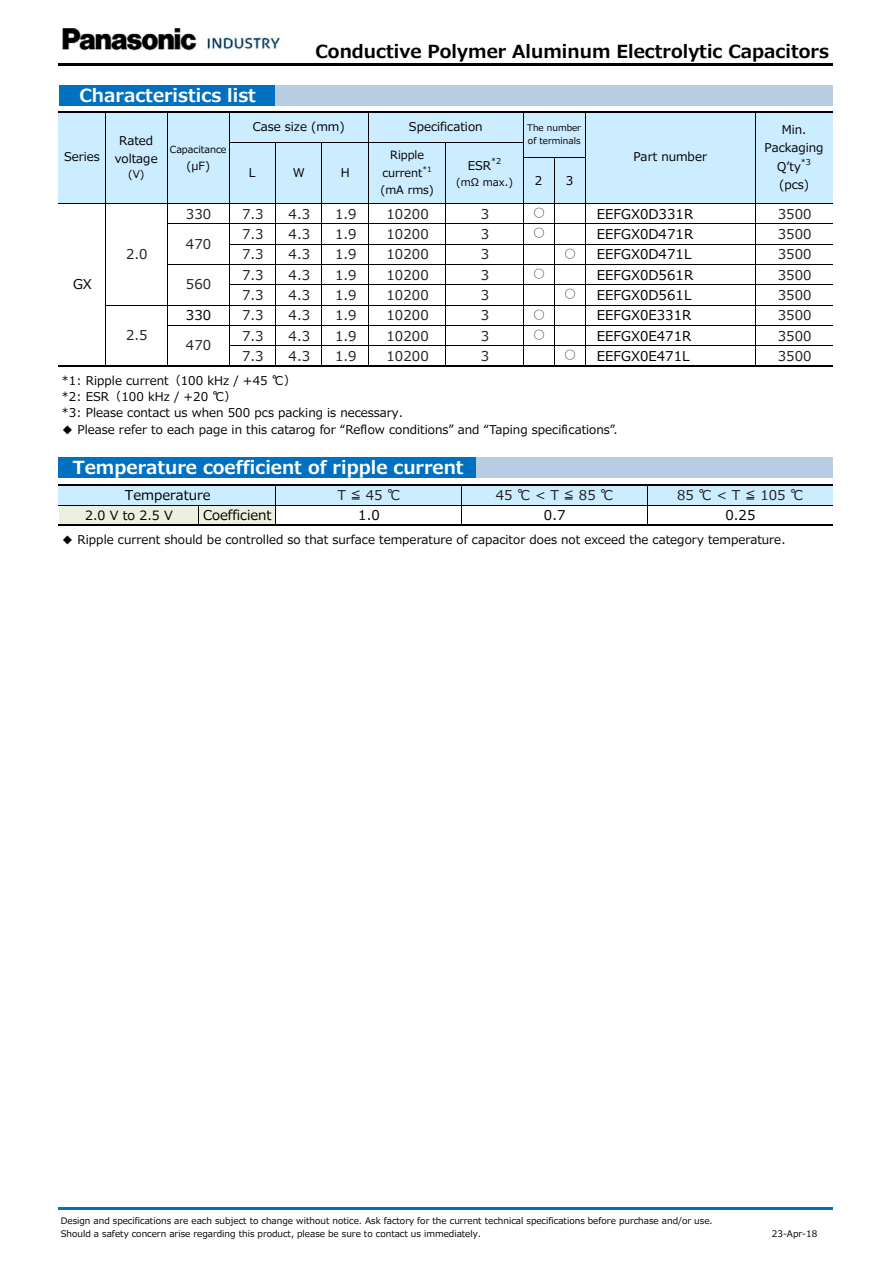
<style>
.page{position:relative;width:893px;height:1263px;background:#fff}
.page>*{position:absolute;margin:0;border:0;box-sizing:border-box;transform-origin:0 0}
.t1{font:700 18px "Meiryo UI";color:#fff}
.t2{font:700 18px "Meiryo UI";color:#000}
.t3{font:13.5px "Meiryo UI";letter-spacing:.005em;color:#231f20}
.t4{font:13.5px "Meiryo UI";color:#000}
.t5{font:12.75px "Meiryo UI";color:#000}
.t6{font:12px/17.4px "Meiryo UI";color:#000;text-align:center}
.t7{font:12px "Meiryo UI";color:#231f20}
.t8{font:11.4px/18.1px "Meiryo UI";color:#000;text-align:right}
.t9{font:10.5px "Meiryo UI";color:#000}
.t10{font:9.75px "Meiryo UI";letter-spacing:-.005em;color:#000}
.t11{font:9px/13.5px "Meiryo UI";color:#000}
.t12{font:8.1px "Meiryo UI";color:#000}
.t13{font:7.5px "Meiryo UI";color:#000}
</style>
<div class="page">
<div style="left:59px;top:85px;width:217px;height:21px;background:#0070c0"></div>
<div style="left:275px;top:85px;width:558px;height:21px;background:#b8cce4"></div>
<div style="left:59px;top:112px;width:774px;height:92px;background:#ccecff"></div>
<div style="left:59px;top:457px;width:418px;height:21px;background:#0070c0"></div>
<div style="left:477px;top:457px;width:356px;height:21px;background:#b8cce4"></div>
<div style="left:59px;top:485px;width:774px;height:20px;background:#ccecff"></div>
<div style="left:59px;top:505px;width:217px;height:21px;background:#ebf1de"></div>
<hr style="left:275px;top:142px;width:1px;height:223px;background:#000">
<hr style="left:105px;top:112px;width:1px;height:253px;background:#000">
<hr style="left:167px;top:112px;width:1px;height:253px;background:#000">
<hr style="left:229px;top:112px;width:1px;height:253px;background:#000">
<hr style="left:368px;top:112px;width:1px;height:253px;background:#000">
<hr style="left:523px;top:112px;width:1px;height:253px;background:#000">
<hr style="left:585px;top:112px;width:1px;height:253px;background:#000">
<hr style="left:755px;top:112px;width:1px;height:253px;background:#000">
<hr style="left:275px;top:485px;width:1px;height:40px;background:#000">
<hr style="left:322px;top:142px;width:1px;height:223px;background:#000">
<hr style="left:446px;top:142px;width:1px;height:223px;background:#000">
<hr style="left:554px;top:158px;width:1px;height:207px;background:#000">
<hr style="left:461px;top:485px;width:1px;height:40px;background:#000">
<hr style="left:647px;top:485px;width:1px;height:40px;background:#000">
<svg style="left:198px;top:506px;width:1px;height:19px"></svg>
<hr style="left:59px;top:63px;width:774px;height:3px;background:#000">
<hr style="left:59px;top:111px;width:774px;height:1px;background:#000">
<hr style="left:229px;top:142px;width:294px;height:1px;background:#000">
<hr style="left:523px;top:158px;width:62px;height:1px;background:#000">
<hr style="left:59px;top:203px;width:774px;height:1px;background:#000">
<hr style="left:167px;top:224px;width:666px;height:1px;background:#000">
<hr style="left:229px;top:244px;width:604px;height:1px;background:#000">
<hr style="left:167px;top:264px;width:666px;height:1px;background:#000">
<hr style="left:229px;top:285px;width:604px;height:1px;background:#000">
<hr style="left:105px;top:305px;width:728px;height:1px;background:#000">
<hr style="left:167px;top:325px;width:666px;height:1px;background:#000">
<hr style="left:229px;top:346px;width:604px;height:1px;background:#000">
<hr style="left:59px;top:365px;width:774px;height:2px;background:#000">
<hr style="left:59px;top:484px;width:774px;height:1px;background:#000">
<hr style="left:59px;top:505px;width:774px;height:1px;background:#000">
<hr style="left:59px;top:525px;width:774px;height:1px;background:#000">
<hr style="left:59px;top:1207px;width:774px;height:2px;background:#0070c0">
<img style="left:62px;top:28px;width:218px;height:23px">
<p class="t1" style="left:80px;top:82px;width:178px">Characteristics list</p>
<p class="t2" style="left:316px;top:38px;width:515px">Conductive Polymer Aluminum Electrolytic Capacitors</p>
<p class="t6" style="left:64px;top:149px;width:37px">Series</p>
<p class="t4" style="left:73px;top:275px;width:20px">GX</p>
<p class="t6" style="left:115px;top:133px;width:44px">Rated voltage</p>
<p class="t9" style="left:128px;top:167px;width:18px">(V)</p>
<p class="t3" style="left:126px;top:245px;width:23px">2.0</p>
<p class="t3" style="left:126px;top:326px;width:23px">2.5</p>
<p class="t10" style="left:170px;top:143px;width:58px">Capacitance</p>
<p class="t8" style="left:186px;top:157px;width:25px">(μF)</p>
<p class="t3" style="left:186px;top:204px;width:27px">330</p>
<p class="t3" style="left:186px;top:234px;width:27px">470</p>
<p class="t3" style="left:186px;top:275px;width:27px">560</p>
<p class="t4" style="left:186px;top:306px;width:27px">330</p>
<p class="t3" style="left:186px;top:336px;width:27px">470</p>
<p class="t6" style="left:253px;top:118px;width:94px">Case size (mm)</p>
<p class="t6" style="left:409px;top:118px;width:75px">Specification</p>
<p class="t8" style="left:383px;top:147px;width:43px">Ripple current</p>
<p class="t6" style="left:468px;top:158px;width:25px">ESR</p>
<p class="t12" style="left:491px;top:156px;width:12px">*2</p>
<p class="t9" style="left:456px;top:175px;width:58px">(mΩ max.)</p>
<p class="t3" style="left:481px;top:204px;width:10px">3</p>
<p class="t3" style="left:481px;top:225px;width:10px">3</p>
<p class="t3" style="left:481px;top:245px;width:10px">3</p>
<p class="t13" style="left:422px;top:164px;width:11px">*1</p>
<p class="t8" style="left:380px;top:181px;width:55px">(mA rms)</p>
<p class="t3" style="left:386px;top:204px;width:44px">10200</p>
<p class="t3" style="left:386px;top:225px;width:44px">10200</p>
<p class="t3" style="left:386px;top:245px;width:44px">10200</p>
<p class="t3" style="left:386px;top:265px;width:44px">10200</p>
<p class="t3" style="left:386px;top:286px;width:44px">10200</p>
<p class="t3" style="left:386px;top:306px;width:44px">10200</p>
<p class="t6" style="left:249px;top:164px;width:8px">L</p>
<p class="t6" style="left:293px;top:164px;width:14px">W</p>
<p class="t6" style="left:341px;top:164px;width:10px">H</p>
<p class="t3" style="left:242px;top:204px;width:23px">7.3</p>
<p class="t3" style="left:242px;top:225px;width:23px">7.3</p>
<p class="t3" style="left:242px;top:245px;width:23px">7.3</p>
<p class="t3" style="left:242px;top:265px;width:23px">7.3</p>
<p class="t3" style="left:242px;top:286px;width:23px">7.3</p>
<p class="t3" style="left:242px;top:306px;width:23px">7.3</p>
<p class="t3" style="left:289px;top:204px;width:23px">4.3</p>
<p class="t3" style="left:289px;top:225px;width:23px">4.3</p>
<p class="t3" style="left:289px;top:245px;width:23px">4.3</p>
<p class="t3" style="left:335px;top:204px;width:23px">1.9</p>
<p class="t3" style="left:335px;top:225px;width:23px">1.9</p>
<p class="t3" style="left:335px;top:245px;width:23px">1.9</p>
<p class="t3" style="left:335px;top:265px;width:23px">1.9</p>
<p class="t3" style="left:335px;top:286px;width:23px">1.9</p>
<p class="t3" style="left:289px;top:265px;width:23px">4.3</p>
<p class="t3" style="left:481px;top:265px;width:10px">3</p>
<p class="t3" style="left:481px;top:286px;width:10px">3</p>
<p class="t3" style="left:481px;top:306px;width:10px">3</p>
<p class="t3" style="left:481px;top:326px;width:10px">3</p>
<p class="t3" style="left:481px;top:347px;width:10px">3</p>
<p class="t3" style="left:289px;top:286px;width:23px">4.3</p>
<p class="t3" style="left:289px;top:306px;width:23px">4.3</p>
<p class="t3" style="left:289px;top:326px;width:23px">4.3</p>
<p class="t3" style="left:289px;top:347px;width:23px">4.3</p>
<p class="t3" style="left:335px;top:306px;width:23px">1.9</p>
<p class="t3" style="left:335px;top:326px;width:23px">1.9</p>
<p class="t3" style="left:242px;top:326px;width:23px">7.3</p>
<p class="t3" style="left:242px;top:347px;width:23px">7.3</p>
<p class="t3" style="left:386px;top:326px;width:44px">10200</p>
<p class="t3" style="left:386px;top:347px;width:44px">10200</p>
<p class="t3" style="left:335px;top:347px;width:23px">1.9</p>
<p class="t11" style="left:527px;top:121px;width:55px">The number of terminals</p>
<p class="t6" style="left:535px;top:172px;width:9px">2</p>
<p class="t6" style="left:566px;top:172px;width:9px">3</p>
<p class="t7" style="left:533px;top:204px;width:14px">○</p>
<p class="t7" style="left:533px;top:225px;width:14px">○</p>
<p class="t7" style="left:533px;top:265px;width:14px">○</p>
<p class="t7" style="left:533px;top:306px;width:14px">○</p>
<p class="t7" style="left:533px;top:326px;width:14px">○</p>
<p class="t7" style="left:564px;top:245px;width:14px">○</p>
<p class="t7" style="left:564px;top:286px;width:14px">○</p>
<p class="t7" style="left:564px;top:347px;width:14px">○</p>
<p class="t6" style="left:633px;top:149px;width:75px">Part number</p>
<p class="t4" style="left:597px;top:204px;width:98px">EEFGX0D331R</p>
<p class="t4" style="left:597px;top:225px;width:98px">EEFGX0D471R</p>
<p class="t4" style="left:597px;top:245px;width:96px">EEFGX0D471L</p>
<p class="t4" style="left:597px;top:265px;width:98px">EEFGX0D561R</p>
<p class="t4" style="left:597px;top:286px;width:96px">EEFGX0D561L</p>
<p class="t4" style="left:597px;top:306px;width:96px">EEFGX0E331R</p>
<p class="t4" style="left:597px;top:326px;width:96px">EEFGX0E471R</p>
<p class="t4" style="left:597px;top:347px;width:94px">EEFGX0E471L</p>
<p class="t6" style="left:61px;top:373px;width:236px">*1: Ripple current（100 kHz / +45 ℃）</p>
<p class="t6" style="left:61px;top:389px;width:185px">*2: ESR（100 kHz / +20 ℃）　</p>
<p class="t6" style="left:61px;top:405px;width:343px">*3: Please contact us when 500 pcs packing is necessary.</p>
<p class="t6" style="left:61px;top:421px;width:558px">◆ Please refer to each page in this catarog for “Reflow conditions” and “Taping specifications”.</p>
<p class="t1" style="left:73px;top:455px;width:392px">Temperature coefficient of ripple current</p>
<p class="t6" style="left:764px;top:122px;width:61px">Min.<br>Packaging</p>
<p class="t6" style="left:777px;top:159px;width:25px">Q’ty</p>
<p class="t12" style="left:801px;top:157px;width:12px">*3</p>
<p class="t6" style="left:779px;top:176px;width:31px">(pcs)</p>
<p class="t3" style="left:778px;top:204px;width:35px">3500</p>
<p class="t3" style="left:778px;top:225px;width:35px">3500</p>
<p class="t3" style="left:778px;top:245px;width:35px">3500</p>
<p class="t3" style="left:778px;top:265px;width:35px">3500</p>
<p class="t3" style="left:778px;top:286px;width:35px">3500</p>
<p class="t3" style="left:778px;top:306px;width:35px">3500</p>
<p class="t3" style="left:778px;top:326px;width:35px">3500</p>
<p class="t3" style="left:778px;top:347px;width:35px">3500</p>
<p class="t4" style="left:125px;top:485px;width:87px">Temperature</p>
<p class="t3" style="left:337px;top:486px;width:65px">T ≦ 45 ℃</p>
<p class="t3" style="left:496px;top:486px;width:120px">45 ℃ &lt; T ≦ 85 ℃</p>
<p class="t3" style="left:677px;top:486px;width:128px">85 ℃ &lt; T ≦ 105 ℃</p>
<p class="t5" style="left:85px;top:506px;width:89px">2.0 V to 2.5 V</p>
<p class="t4" style="left:203px;top:506px;width:70px">Coefficient</p>
<p class="t4" style="left:725px;top:506px;width:31px">0.25</p>
<p class="t4" style="left:358px;top:506px;width:23px">1.0</p>
<p class="t4" style="left:544px;top:506px;width:23px">0.7</p>
<p class="t6" style="left:61px;top:532px;width:726px">◆ Ripple current should be controlled so that surface temperature of capacitor does not exceed the category temperature.</p>
<p class="t11" style="left:61px;top:1214px;width:653px">Design and specifications are each subject to change without notice. Ask factory for the current technical specifications before purchase and/or use.</p>
<p class="t11" style="left:61px;top:1227px;width:422px">Should a safety concern arise regarding this product, please be sure to contact us immediately.</p>
<p class="t11" style="left:772px;top:1227px;width:47px">23-Apr-18</p>
</div>
